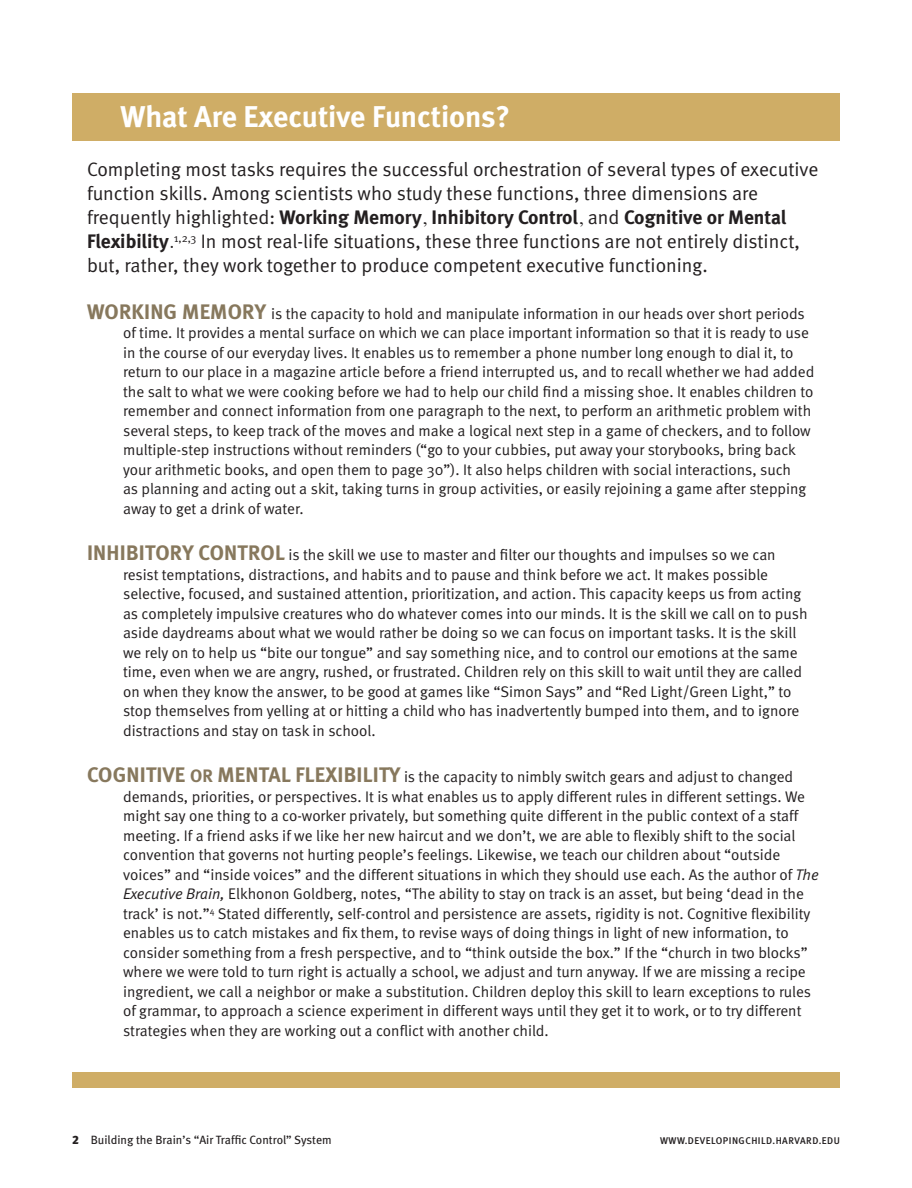
<style>
.page{position:relative;width:912px;height:1188px;background:#fff}
.page>*{position:absolute;margin:0;border:0;box-sizing:border-box;transform-origin:0 0}
.t1{font:700 30px "Meta";color:#fff}
.t2{font:19.5px/24px "Meta Normal";color:#231f20}
.t3{font:700 19.5px "Meta";color:#231f20}
.t4{font:15.3px/19.5px "Meta Normal";color:#231f20}
.t5{font:12px "Meta";color:#231f20}
.t6{font:500 9.75px "Meta";letter-spacing:.05em;color:#231f20}
.s1{font-family:"Meta Normal";font-weight:400}
.s2{font-family:"Times";font-weight:400}
.s3{font-family:"Meta";font-weight:700}
.s4{font-family:"Times"}
.s5{font-family:"Meta";font-weight:700;font-size:21px;color:#87785d}
.s6{font-family:"Meta";font-weight:700;font-size:18px;color:#87785d}
.s7{font-style:italic}
.s8{font-family:"Meta Black Expert"}
</style>
<div class="page">
<div style="left:72px;top:93px;width:767px;height:47px;background:#cfad66"></div>
<div style="left:72px;top:1072px;width:767px;height:16px;background:#cfad66"></div>
<h1 class="t1" style="left:120px;top:99px;width:391px">What Are Executive Functions?</h1>
<p class="t2" style="left:87px;top:157px;width:732px">Completing most tasks requires the successful orchestration of several types of executive function skills. Among scientists who study these functions, three dimensions are</p>
<p class="t3" style="left:87px;top:206px;width:700px"><span class="s1">frequently highlighted:</span> Working Memory<span class="s2">,</span> Inhibitory Control<span class="s2">,</span> <span class="s1">and</span> Cognitive or Mental</p>
<p class="t2" style="left:87px;top:229px;width:714px"><span class="s3">Flexibility</span><span class="s4">.</span><sup>1,2,3</sup> In most real-life situations, these three functions are not entirely distinct, but, rather, they work together to produce competent executive functioning.</p>
<p class="t4" style="left:123px;top:303px;width:692px;text-indent:-36px"><span class="s5">WORKING MEMORY</span> is the capacity to hold and manipulate information in our heads over short periods of time. It provides a mental surface on which we can place important information so that it is ready to use in the course of our everyday lives. It enables us to remember a phone number long enough to dial it, to return to our place in a magazine article before a friend interrupted us, and to recall whether we had added the salt to what we were cooking before we had to help our child find a missing shoe. It enables children to remember and connect information from one paragraph to the next, to perform an arithmetic problem with several steps, to keep track of the moves and make a logical next step in a game of checkers, and to follow multiple-step instructions without reminders (“go to your cubbies, put away your storybooks, bring back your arithmetic books, and open them to page 30”). It also helps children with social interactions, such<br>as planning and acting out a skit, taking turns in group activities, or easily rejoining a game after stepping away to get a drink of water.</p>
<p class="t4" style="left:123px;top:545px;width:685px;text-indent:-36px"><span class="s5">INHIBITORY CONTROL</span> is the skill we use to master and filter our thoughts and impulses so we can resist temptations, distractions, and habits and to pause and think before we act. It makes possible selective, focused, and sustained attention, prioritization, and action. This capacity keeps us from acting as completely impulsive creatures who do whatever comes into our minds. It is the skill we call on to push aside daydreams about what we would rather be doing so we can focus on important tasks. It is the skill we rely on to help us “bite our tongue” and say something nice, and to control our emotions at the same time, even when we are angry, rushed, or frustrated. Children rely on this skill to wait until they are called on when they know the answer, to be good at games like “Simon Says” and “Red Light/Green Light,” to stop themselves from yelling at or hitting a child who has inadvertently bumped into them, and to ignore distractions and stay on task in school.</p>
<p class="t4" style="left:123px;top:767px;width:697px;text-indent:-36px"><span class="s5">COGNITIVE</span> <span class="s6">OR</span> <span class="s5">MENTAL FLEXIBILITY</span> is the capacity to nimbly switch gears and adjust to changed demands, priorities, or perspectives. It is what enables us to apply different rules in different settings. We might say one thing to a co-worker privately, but something quite different in the public context of a staff meeting. If a friend asks if we like her new haircut and we don’t, we are able to flexibly shift to the social convention that governs not hurting people’s feelings. Likewise, we teach our children about “outside voices” and “inside voices” and the different situations in which they should use each. As the author of <span class="s7">The Executive Brain,</span> Elkhonon Goldberg, notes, “The ability to stay on track is an asset, but being ‘dead in the track’ is not.”<sup>4</sup> Stated differently, self-control and persistence are assets, rigidity is not. Cognitive flexibility enables us to catch mistakes and fix them, to revise ways of doing things in light of new information, to consider something from a fresh perspective, and to “think outside the box.” If the “church in two blocks” where we were told to turn right is actually a school, we adjust and turn anyway. If we are missing a recipe ingredient, we call a neighbor or make a substitution. Children deploy this skill to learn exceptions to rules of grammar, to approach a science experiment in different ways until they get it to work, or to try different strategies when they are working out a conflict with another child.</p>
<p class="t5" style="left:72px;top:1132px;width:261px"><span class="s8">2</span> Building the Brain’s “Air Traffic Control” System</p>
<p class="t6" style="left:660px;top:1135px;width:181px">WWW.DEVELOPINGCHILD.HARVARD.EDU</p>
</div>
